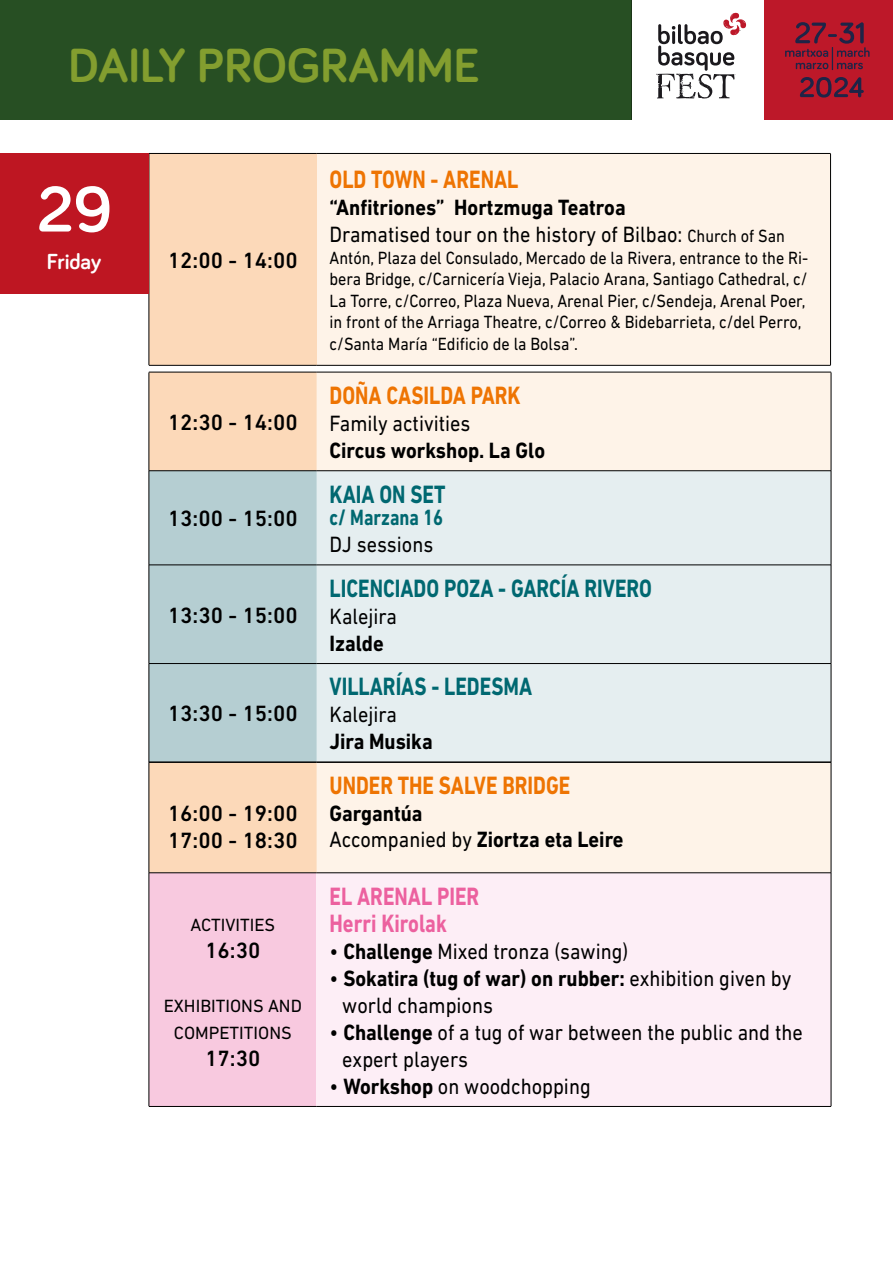
<style>
.page{position:relative;width:893px;height:1263px;background:#fff}
.page>*{position:absolute;margin:0;border:0;box-sizing:border-box;transform-origin:0 0}
.t1{font:700 66.15px "Bariol";color:#fff}
.t2{font:700 49.5px "Bariol";color:#839e2f}
.t3{font:700 25.5px "DIN Next LT Pro";color:#006871;scale:.8 1}
.t4{font:700 25.5px "DIN Next LT Pro";color:#ee7402;scale:.8 1}
.t5{font:700 25.5px/27px "DIN Next LT Pro";color:#ec619f;scale:.8 1}
.t6{font:22.5px/27px "DIN Next LT Pro";color:#000;scale:.9 1}
.t7{font:500 22.5px/27px "DIN Next LT Pro";color:#000}
.t8{font:700 22.5px/25.5px "DIN Next LT Pro";color:#000;scale:.9 1}
.t9{font:700 22.5px "DIN Next LT Pro";color:#006871;scale:.8 1}
.t10{font:700 22.5px "Bariol";color:#fff}
.t11{font:18px/21.6px "DIN Next LT Pro";color:#000;scale:.9 1}
.t12{font:18px/27px "DIN Next LT Pro";color:#000;text-align:center}
.s1{font-weight:700}
.s2{font-size:18px}
.s3{font-weight:400}
</style>
<div class="page">
<div style="left:0;top:0;width:893px;height:120px;background:#274f23"></div>
<div style="left:762px;top:0;width:131px;height:119px;background:#bd1829"></div>
<svg style="left:800px;top:77px;width:64px;height:21px"></svg>
<svg style="left:785px;top:22px;width:85px;height:48px"></svg>
<svg style="left:632px;top:0;width:132px;height:120px;background:#e7e4e5"></svg>
<div style="left:149px;top:153px;width:168px;height:212px;background:#fcd9b9"></div>
<div style="left:317px;top:153px;width:513px;height:212px;background:#fef3e8"></div>
<hr style="left:149px;top:153px;width:168px;height:1px;background:#000">
<hr style="left:317px;top:153px;width:514px;height:1px;background:#000">
<hr style="left:149px;top:365px;width:168px;height:1px;background:#000">
<hr style="left:317px;top:365px;width:514px;height:1px;background:#000">
<hr style="left:149px;top:154px;width:1px;height:211px;background:#000">
<hr style="left:830px;top:154px;width:1px;height:211px;background:#000">
<div style="left:150px;top:373px;width:167px;height:499px;background:#fcd9b9"></div>
<div style="left:317px;top:373px;width:514px;height:499px;background:#fef3e8"></div>
<div style="left:150px;top:471px;width:167px;height:290px;background:#b5ced2"></div>
<div style="left:317px;top:471px;width:514px;height:290px;background:#e5eef0"></div>
<div style="left:149px;top:873px;width:168px;height:233px;background:#f8c9df"></div>
<div style="left:317px;top:873px;width:514px;height:233px;background:#fdeef6"></div>
<hr style="left:149px;top:372px;width:168px;height:1px;background:#000">
<hr style="left:317px;top:372px;width:514px;height:1px;background:#000">
<hr style="left:149px;top:470px;width:168px;height:1px;background:#000">
<hr style="left:317px;top:470px;width:514px;height:1px;background:#000">
<hr style="left:149px;top:564px;width:168px;height:1px;background:#000">
<hr style="left:317px;top:564px;width:514px;height:1px;background:#000">
<hr style="left:149px;top:663px;width:168px;height:1px;background:#000">
<hr style="left:317px;top:663px;width:514px;height:1px;background:#000">
<hr style="left:149px;top:872px;width:168px;height:1px;background:#000">
<hr style="left:317px;top:872px;width:514px;height:1px;background:#000">
<hr style="left:149px;top:1106px;width:168px;height:1px;background:#000">
<hr style="left:317px;top:1106px;width:514px;height:1px;background:#000">
<hr style="left:149px;top:372px;width:1px;height:99px;background:#000">
<hr style="left:831px;top:372px;width:1px;height:99px;background:#000">
<hr style="left:149px;top:471px;width:1px;height:94px;background:#000">
<hr style="left:831px;top:471px;width:1px;height:94px;background:#000">
<hr style="left:149px;top:565px;width:1px;height:98px;background:#000">
<hr style="left:831px;top:565px;width:1px;height:98px;background:#000">
<hr style="left:149px;top:663px;width:1px;height:99px;background:#000">
<hr style="left:831px;top:663px;width:1px;height:99px;background:#000">
<hr style="left:149px;top:762px;width:1px;height:111px;background:#000">
<hr style="left:831px;top:762px;width:1px;height:111px;background:#000">
<hr style="left:149px;top:873px;width:1px;height:233px;background:#000">
<hr style="left:831px;top:873px;width:1px;height:233px;background:#000">
<hr style="left:149px;top:761px;width:168px;height:2px;background:#000">
<hr style="left:317px;top:761px;width:514px;height:2px;background:#000">
<div style="left:0;top:153px;width:148px;height:141px;background:#be1622"></div>
<h2 class="t2" style="left:68px;top:32px;width:413px">DAILY PROGRAMME</h2>
<h1 class="t1" style="left:37px;top:164px;width:77px">29</h1>
<p class="t10" style="left:47px;top:246px;width:56px">Friday</p>
<p class="t7" style="left:168px;top:247px;width:131px">12:00 - 14:00</p>
<p class="t7" style="left:168px;top:409px;width:131px">12:30 - 14:00</p>
<p class="t7" style="left:168px;top:505px;width:131px">13:00 - 15:00</p>
<p class="t7" style="left:168px;top:601px;width:131px">13:30 - 15:00</p>
<p class="t7" style="left:168px;top:700px;width:131px">13:30 - 15:00</p>
<p class="t7" style="left:168px;top:800px;width:131px">16:00 - 19:00<br>17:00 - 18:30</p>
<p class="t12" style="left:191px;top:911px;width:86px">ACTIVITIES</p>
<p class="t7" style="left:205px;top:936px;width:57px">16:30</p>
<p class="t12" style="left:164px;top:992px;width:140px">EXHIBITIONS AND<br>COMPETITIONS</p>
<p class="t7" style="left:205px;top:1044px;width:57px">17:30</p>
<p class="t4" style="left:330px;top:164px;width:238px">OLD TOWN - ARENAL</p>
<p class="t6" style="left:330px;top:194px;width:508px"><span class="s1">“Anfitriones” Hortzmuga Teatroa<br></span>Dramatised tour on the history of Bilbao: <span class="s2">Church of San</span></p>
<p class="t11" style="left:330px;top:246px;width:533px">Antón, Plaza del Consulado, Mercado de la Rivera, entrance to the Ri&shy;bera Bridge, c/Carnicería Vieja, Palacio Arana, Santiago Cathedral, c/ La Torre, c/Correo, Plaza Nueva, Arenal Pier, c/Sendeja, Arenal Poer, in front of the Arriaga Theatre, c/Correo &amp; Bidebarrieta, c/del Perro, c/Santa María “Edificio de la Bolsa”.</p>
<p class="t4" style="left:330px;top:380px;width:240px">DOÑA CASILDA PARK</p>
<p class="t6" style="left:330px;top:410px;width:158px">Family activities</p>
<p class="t8" style="left:330px;top:437px;width:241px">Circus workshop. La Glo</p>
<p class="t3" style="left:330px;top:479px;width:146px">KAIA ON SET</p>
<p class="t9" style="left:330px;top:504px;width:144px">c/ Marzana 16</p>
<p class="t6" style="left:330px;top:531px;width:117px">DJ sessions</p>
<p class="t3" style="left:330px;top:573px;width:405px">LICENCIADO POZA - GARCÍA RIVERO</p>
<p class="t6" style="left:330px;top:602px;width:76px">Kalejira</p>
<p class="t8" style="left:330px;top:630px;width:62px">Izalde</p>
<p class="t3" style="left:330px;top:672px;width:255px">VILLARÍAS - LEDESMA</p>
<p class="t6" style="left:330px;top:701px;width:76px">Kalejira</p>
<p class="t8" style="left:330px;top:729px;width:116px">Jira Musika</p>
<p class="t4" style="left:330px;top:770px;width:302px">UNDER THE SALVE BRIDGE</p>
<p class="t8" style="left:330px;top:800px;width:328px">Gargantúa<br><span class="s3">Accompanied by</span> Ziortza eta Leire</p>
<p class="t5" style="left:330px;top:882px;width:189px">EL ARENAL PIER<br>Herri Kirolak</p>
<p class="t6" style="left:330px;top:937px;width:333px">• <span class="s1">Challenge</span> Mixed tronza (sawing)</p>
<p class="t6" style="left:342px;top:964px;width:500px;text-indent:-13px">• <span class="s1">Sokatira (tug of war) on rubber:</span> exhibition given by world champions</p>
<p class="t6" style="left:342px;top:1018px;width:513px;text-indent:-13px">• <span class="s1">Challenge</span> of a tug of war between the public and the expert players</p>
<p class="t6" style="left:330px;top:1072px;width:292px">• <span class="s1">Workshop</span> on woodchopping</p>
</div>
